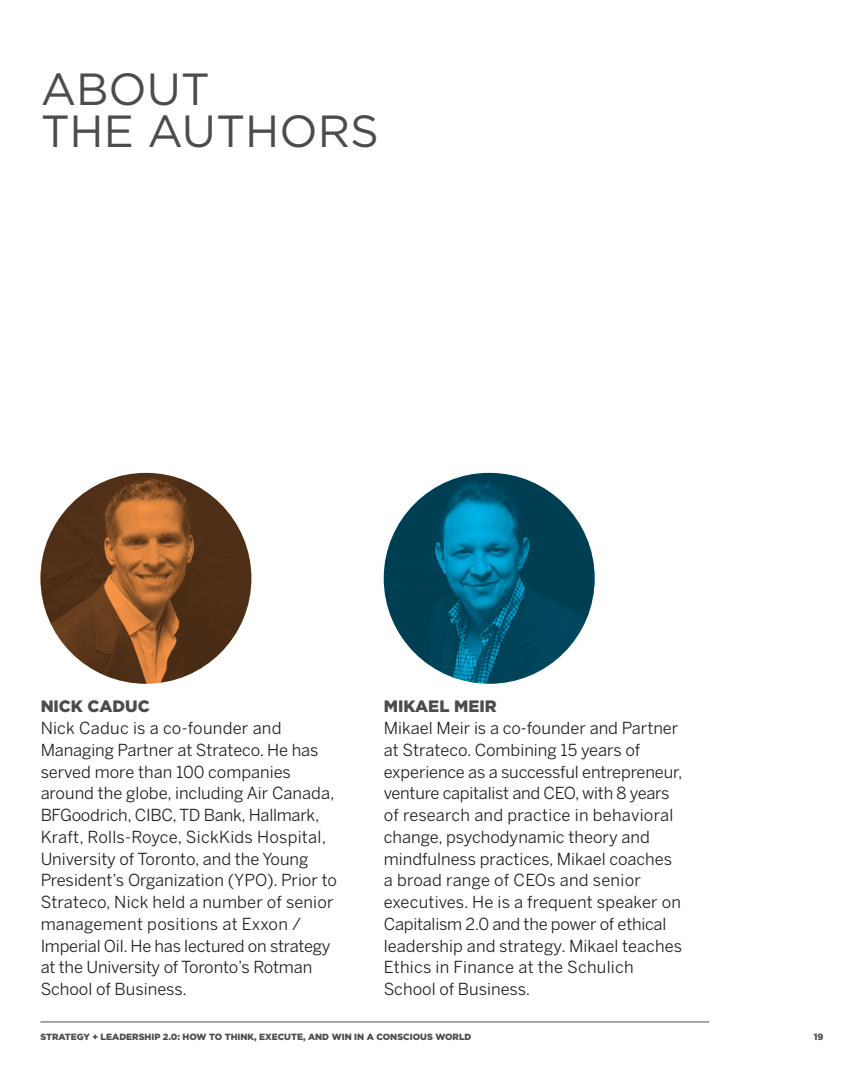
<style>
.page{position:relative;width:864px;height:1080px;background:#fff}
.page>*{position:absolute;margin:0;border:0;box-sizing:border-box;transform-origin:0 0}
.t1{font:45px/42px "Gotham";color:#4b4c4d}
.t2{font:16.5px/21.8px "Benton Sans";color:#231f20}
.t3{font:900 16.5px "Gotham";color:#4b4c4d}
.t4{font:900 9px "Gotham";color:#4b4c4d}
</style>
<div class="page">
<hr style="left:40px;top:1022px;width:669px;height:1px;background:#4b4c4d">
<img style="left:384px;top:473px;width:211px;height:211px;border-radius:105px">
<svg style="left:40px;top:473px;width:211px;height:211px;background:#744622"></svg>
<h1 class="t1" style="left:40px;top:67px;width:340px">ABOUT<br>THE AUTHORS</h1>
<p class="t3" style="left:40px;top:697px;width:111px">NICK CADUC</p>
<p class="t2" style="left:40px;top:717px;width:298px">Nick Caduc is a co-founder and Managing Partner at Strateco. He has served more than 100 companies around the globe, including Air Canada, BFGoodrich, CIBC, TD Bank, Hallmark, Kraft, Rolls-Royce, SickKids Hospital, University of Toronto, and the Young President’s Organization (YPO). Prior to Strateco, Nick held a number of senior management positions at Exxon / Imperial Oil. He has lectured on strategy at the University of Toronto’s Rotman School of Business.</p>
<p class="t3" style="left:384px;top:697px;width:114px">MIKAEL MEIR</p>
<p class="t2" style="left:384px;top:717px;width:300px">Mikael Meir is a co-founder and Partner at Strateco. Combining 15 years of experience as a successful entrepreneur, venture capitalist and CEO, with 8 years of research and practice in behavioral change, psychodynamic theory and mindfulness practices, Mikael coaches a broad range of CEOs and senior executives. He is a frequent speaker on Capitalism 2.0 and the power of ethical leadership and strategy. Mikael teaches Ethics in Finance at the Schulich School of Business.</p>
<p class="t4" style="left:40px;top:1031px;width:432px">STRATEGY + LEADERSHIP 2.0: HOW TO THINK, EXECUTE, AND WIN IN A CONSCIOUS WORLD</p>
<p class="t4" style="left:814px;top:1031px;width:11px">19</p>
</div>
